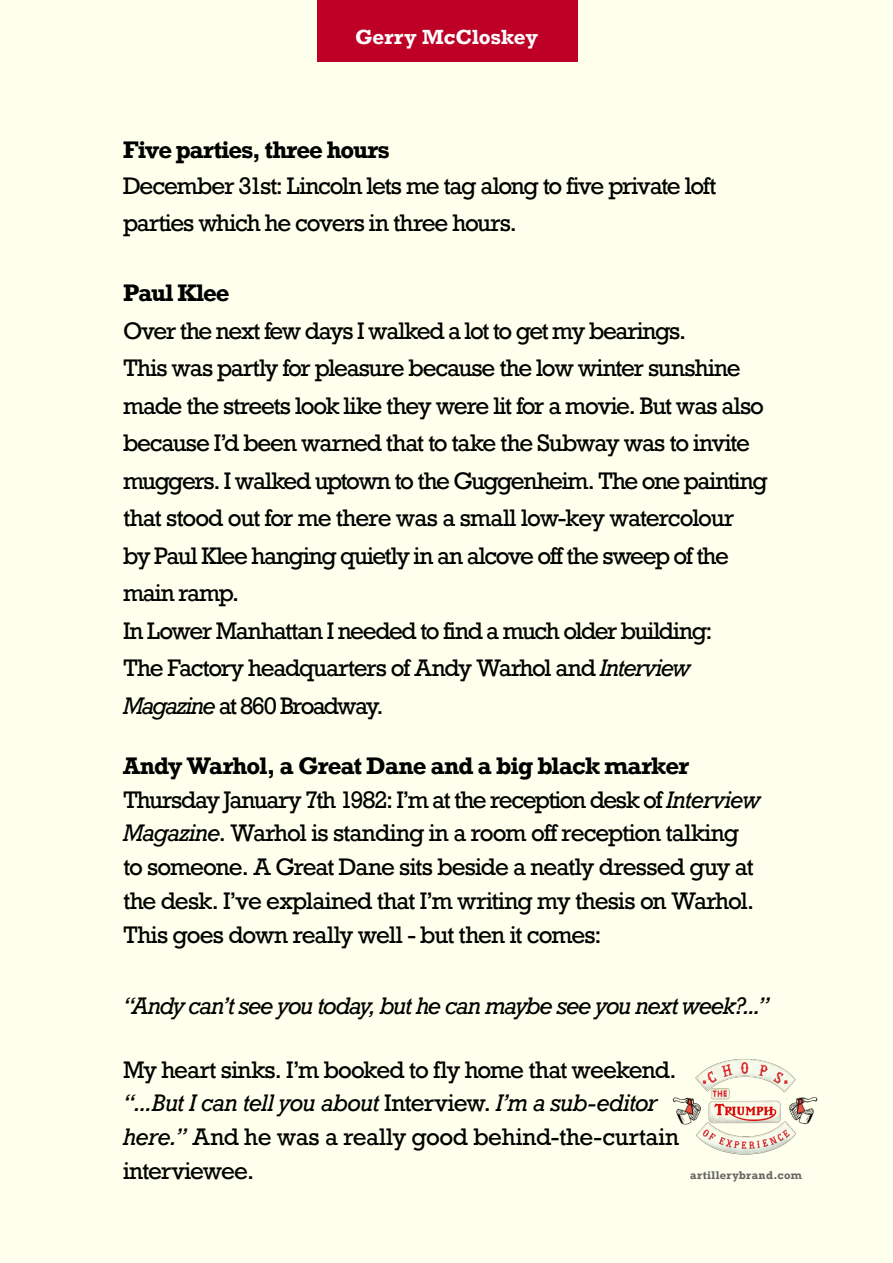
<style>
.page{position:relative;width:893px;height:1263px;background:#ffffed}
.page>*{position:absolute;margin:0;border:0;box-sizing:border-box;transform-origin:0 0}
.t1{font:22.5px/37.5px "Rockwell";letter-spacing:-.05em;color:#000}
.t2{font:italic 22.5px "Rockwell";letter-spacing:-.06em;color:#000}
.t3{font:700 22.5px "Rockwell";letter-spacing:-.04em;color:#000}
.t4{font:700 19.2px "Rockwell";letter-spacing:.005em;color:#fff}
.t5{font:700 10.5px "Rockwell";letter-spacing:.03em;color:#666}
.s1{font-style:italic}
.s2{font-weight:700}
</style>
<div class="page">
<img style="left:672px;top:1058px;width:146px;height:97px">
<div style="left:317px;top:0;width:260px;height:62px;background:#be0027"></div>
<p class="t4" style="left:355px;top:25px;width:185px">Gerry McCloskey</p>
<p class="t3" style="left:123px;top:135px;width:268px">Five parties, three hours</p>
<p class="t1" style="left:123px;top:168px;width:595px;line-height:36.3px">December 31st: Lincoln lets me tag along to five private loft parties which he covers in three hours.</p>
<p class="t3" style="left:123px;top:278px;width:108px">Paul Klee</p>
<p class="t1" style="left:123px;top:312px;width:646px">Over the next few days I walked a lot to get my bearings.<br>This was partly for pleasure because the low winter sunshine made the streets look like they were lit for a movie. But was also because I’d been warned that to take the Subway was to invite muggers. I walked uptown to the Guggenheim. The one painting that stood out for me there was a small low-key watercolour by Paul Klee hanging quietly in an alcove off the sweep of the main ramp.<br>In Lower Manhattan I needed to find a much older building:<br>The Factory headquarters of Andy Warhol and <span class="s1">Interview Magazine</span> at 860 Broadway.</p>
<p class="t1" style="left:123px;top:749px;width:639px;line-height:33.8px"><span class="s2">Andy Warhol, a Great Dane and a big black marker </span>Thursday January 7th 1982: I’m at the reception desk of <span class="s1">Interview Magazine</span>. Warhol is standing in a room off reception talking to someone. A Great Dane sits beside a neatly dressed guy at the desk. I’ve explained that I’m writing my thesis on Warhol.<br>This goes down really well - but then it comes:</p>
<p class="t2" style="left:123px;top:992px;width:648px">“Andy can’t see you today, but he can maybe see you next week?...”</p>
<p class="t1" style="left:123px;top:1053px;width:558px;line-height:33.8px">My heart sinks. I’m booked to fly home that weekend. <span class="s1">“...But I can tell you about</span> Interview. <span class="s1">I’m a sub-editor here.”</span> And he was a really good behind-the-curtain interviewee.</p>
<p class="t5" style="left:690px;top:1169px;width:113px">artillerybrand.com</p>
</div>
